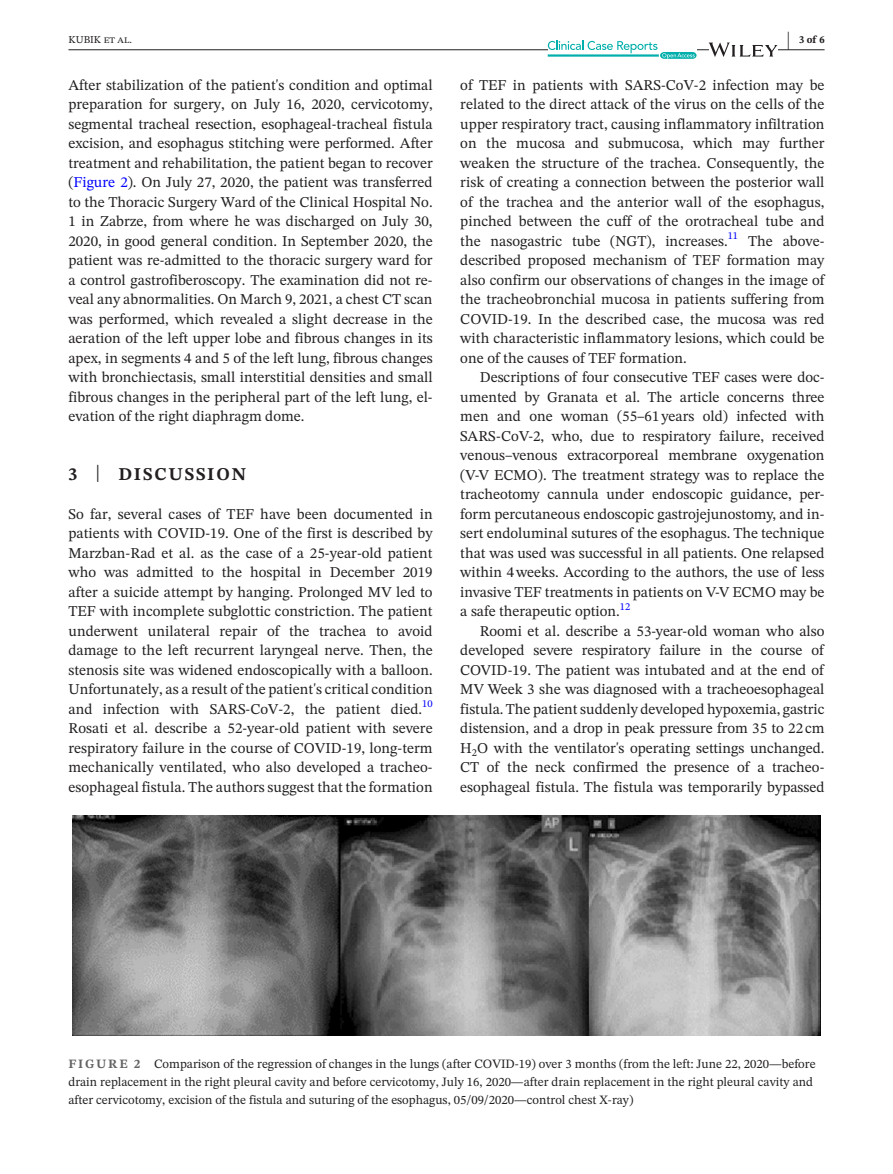
<style>
.page{position:relative;width:893px;height:1174px;background:#fff}
.page>*{position:absolute;margin:0;border:0;box-sizing:border-box;transform-origin:0 0}
.t1{font:700 21px "STIX Two Text";color:#231f20;scale:.42 1}
.t2{font:700 18px "STIX Two Text";letter-spacing:.1em;color:#231f20}
.t3{font:15px/19.5px "STIX Two Text";letter-spacing:.005em;color:#231f20;text-align:justify}
.t4{font:12.75px/18px "STIX Two Text";color:#231f20}
.t5{font:10.5px "STIX Two Text";color:#231f20}
.t6{font:700 10.5px "STIX Two Text";color:#231f20}
.t7{font:10.5px "STIX Two Text";color:#00f}
.s1{color:#00f}
.s2{font-weight:400;font-size:23.7px}
.s3{font-weight:700;color:#636366}
</style>
<div class="page">
<hr style="left:68px;top:49px;width:756px;height:1px;background:#231f20">
<svg style="left:548px;top:41px;width:148px;height:18px"></svg>
<svg style="left:709px;top:43px;width:68px;height:14px"></svg>
<img style="left:72px;top:815px;width:749px;height:220px">
<h1 class="t1" style="left:787px;top:24px;width:8px">|</h1>
<p class="t5" style="left:68px;top:32px;width:65px">KUBIK et al.</p>
<p class="t6" style="left:799px;top:32px;width:27px">3 of 6</p>
<p class="t3" style="left:68px;top:75px;width:366px">After stabilization of the patient's condition and optimal preparation for surgery, on July 16, 2020, cervicotomy, segmental tracheal resection, esophageal-tracheal fistula excision, and esophagus stitching were performed. After treatment and rehabilitation, the patient began to recover (<span class="s1">Figure 2</span>). On July 27, 2020, the patient was transferred to the Thoracic Surgery Ward of the Clinical Hospital No.<br>1 in Zabrze, from where he was discharged on July 30, 2020, in good general condition. In September 2020, the patient was re-admitted to the thoracic surgery ward for a control gastrofiberoscopy. The examination did not re&shy;veal any abnormalities. On March 9, 2021, a chest CT scan was performed, which revealed a slight decrease in the aeration of the left upper lobe and fibrous changes in its apex, in segments 4 and 5 of the left lung, fibrous changes with bronchiectasis, small interstitial densities and small fibrous changes in the peripheral part of the left lung, el&shy;evation of the right diaphragm dome.</p>
<p class="t3" style="left:460px;top:75px;width:366px">of TEF in patients with SARS-CoV-2 infection may be related to the direct attack of the virus on the cells of the upper respiratory tract, causing inflammatory infiltration on the mucosa and submucosa, which may further weaken the structure of the trachea. Consequently, the risk of creating a connection between the posterior wall of the trachea and the anterior wall of the esophagus, pinched between the cuff of the orotracheal tube and the nasogastric tube (NGT), increases.<sup>11</sup></p>
<p class="t3" style="left:460px;top:231px;width:366px;text-indent:288px">The above&shy;described proposed mechanism of TEF formation may also confirm our observations of changes in the image of the tracheobronchial mucosa in patients suffering from COVID-19. In the described case, the mucosa was red with characteristic inflammatory lesions, which could be one of the causes of TEF formation.</p>
<p class="t3" style="left:460px;top:367px;width:366px;text-indent:20px">Descriptions of four consecutive TEF cases were doc&shy;umented by Granata et al. The article concerns three men and one woman (55–61 years old) infected with SARS-CoV-2, who, due to respiratory failure, received venous–venous extracorporeal membrane oxygenation (V-V ECMO). The treatment strategy was to replace the tracheotomy cannula under endoscopic guidance, per&shy;form percutaneous endoscopic gastrojejunostomy, and in&shy;sert endoluminal sutures of the esophagus. The technique that was used was successful in all patients. One relapsed within 4weeks. According to the authors, the use of less invasive TEF treatments in patients on V-V ECMO may be a safe therapeutic option.</p>
<p class="t2" style="left:68px;top:461px;width:179px">3 <span class="s2">|</span> DISCUSSION</p>
<p class="t3" style="left:68px;top:504px;width:366px">So far, several cases of TEF have been documented in patients with COVID-19. One of the first is described by Marzban-Rad et al. as the case of a 25-year-old patient who was admitted to the hospital in December 2019 after a suicide attempt by hanging. Prolonged MV led to TEF with incomplete subglottic constriction. The patient underwent unilateral repair of the trachea to avoid damage to the left recurrent laryngeal nerve. Then, the stenosis site was widened endoscopically with a balloon.<br>Unfortunately, as a result of the patient's critical condition and infection with SARS-CoV-2, the patient died.</p>
<p class="t7" style="left:620px;top:598px;width:12px">12</p>
<p class="t3" style="left:460px;top:621px;width:366px;text-indent:20px">Roomi et al. describe a 53-year-old woman who also developed severe respiratory failure in the course of COVID-19. The patient was intubated and at the end of MV Week 3 she was diagnosed with a tracheoesophageal fistula. The patient suddenly developed hypoxemia, gastric distension, and a drop in peak pressure from 35 to 22 cm H<sub>2</sub>O with the ventilator's operating settings unchanged.<br>CT of the neck confirmed the presence of a tracheo&shy;esophageal fistula. The fistula was temporarily bypassed</p>
<p class="t7" style="left:422px;top:696px;width:12px">10</p>
<p class="t3" style="left:68px;top:718px;width:366px">Rosati et al. describe a 52-year-old patient with severe respiratory failure in the course of COVID-19, long-term mechanically ventilated, who also developed a tracheo&shy;esophageal fistula. The authors suggest that the formation</p>
<p class="t4" style="left:68px;top:1054px;width:749px"><span class="s3">FIGURE 2</span> Comparison of the regression of changes in the lungs (after COVID-19) over 3 months (from the left: June 22, 2020—before drain replacement in the right pleural cavity and before cervicotomy, July 16, 2020—after drain replacement in the right pleural cavity and after cervicotomy, excision of the fistula and suturing of the esophagus, 05/09/2020—control chest X-ray)</p>
</div>
